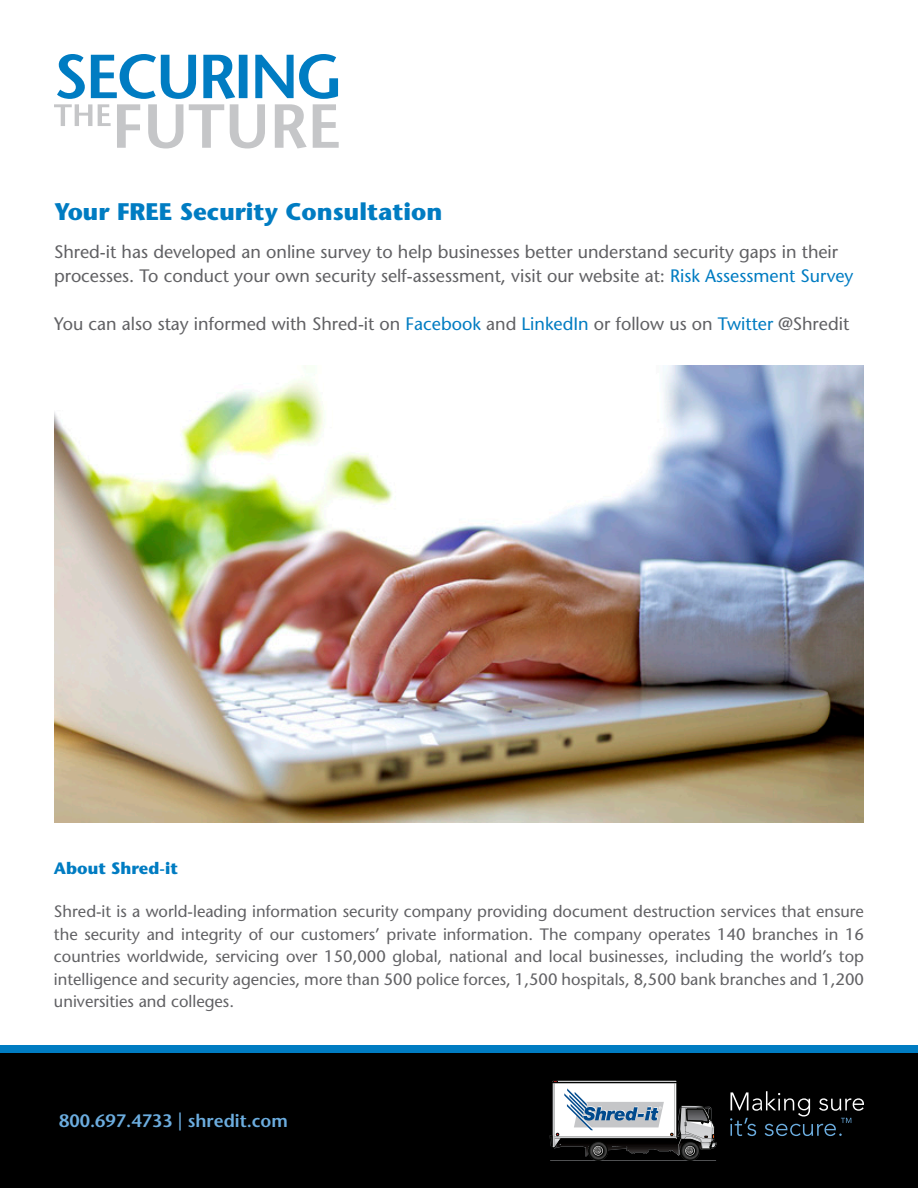
<style>
.page{position:relative;width:918px;height:1188px;background:#fff}
.page>*{position:absolute;margin:0;border:0;box-sizing:border-box;transform-origin:0 0}
.t1{font:700 24px "Stone Sans Std";color:#007cc2}
.t2{font:500 18px/24px "Stone Sans Std";color:#616164}
.t3{font:600 18px "Stone Sans Std";color:#6caddf}
.t4{font:500 16.5px/22.5px "Stone Sans Std";color:#616164;text-align:justify}
.t5{font:700 16.5px "Stone Sans Std";color:#007cc2}
.s1{color:#007cc2}
</style>
<div class="page">
<img style="left:54px;top:366px;width:810px;height:456px">
<svg style="left:54px;top:54px;width:285px;height:94px"></svg>
<div style="left:0;top:1053px;width:918px;height:135px;background:#000"></div>
<div style="left:0;top:1045px;width:918px;height:8px;background:#007cc2"></div>
<hr style="left:550px;top:1161px;width:166px;height:1px;background:#6c6d70">
<svg style="left:730px;top:1091px;width:134px;height:45px"></svg>
<svg style="left:550px;top:1080px;width:167px;height:81px"></svg>
<h1 class="t1" style="left:54px;top:197px;width:390px">Your FREE Security Consultation</h1>
<p class="t2" style="left:54px;top:239px;width:801px">Shred-it has developed an online survey to help businesses better understand security gaps in their processes. To conduct your own security self-assessment, visit our website at: <span class="s1">Risk Assessment Survey</span></p>
<p class="t2" style="left:54px;top:311px;width:797px">You can also stay informed with Shred-it on <span class="s1">Facebook</span> and <span class="s1">LinkedIn</span> or follow us on <span class="s1">Twitter</span> @Shredit</p>
<p class="t5" style="left:54px;top:858px;width:126px">About Shred-it</p>
<p class="t4" style="left:54px;top:900px;width:812px">Shred-it is a world-leading information security company providing document destruction services that ensure the security and integrity of our customers’ private information. The company operates 140 branches in 16 countries worldwide, servicing over 150,000 global, national and local businesses, including the world’s top intelligence and security agencies, more than 500 police forces, 1,500 hospitals, 8,500 bank branches and 1,200 universities and colleges.</p>
<p class="t3" style="left:59px;top:1110px;width:230px">800.697.4733 | shredit.com</p>
</div>
